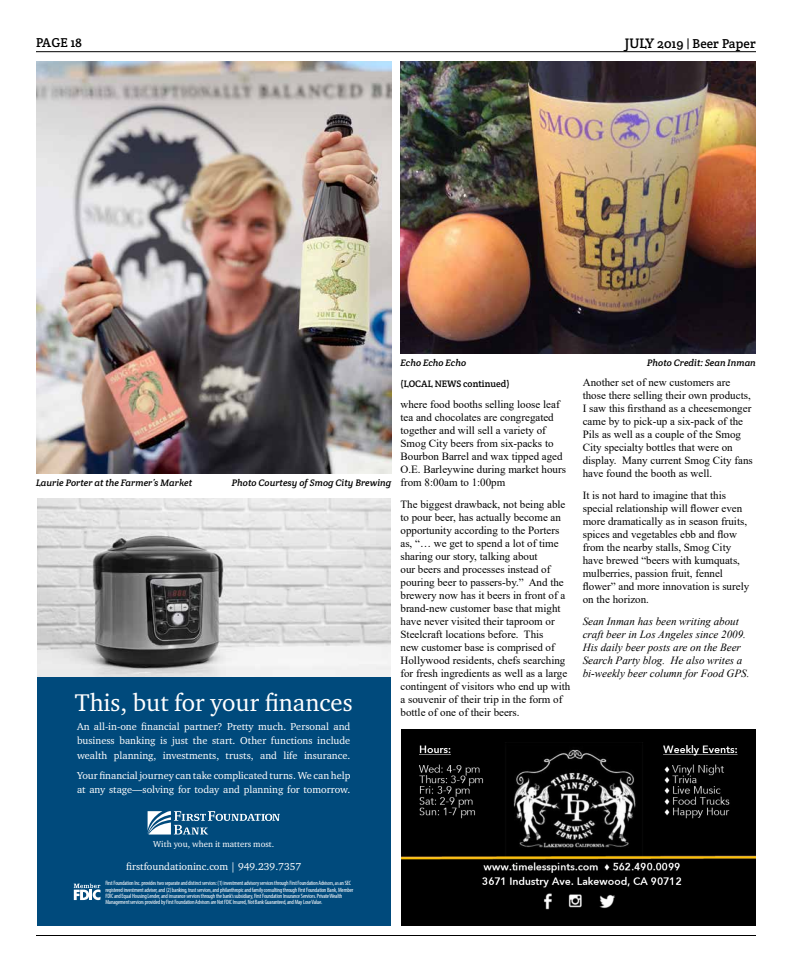
<style>
.page{position:relative;width:792px;height:972px;background:#fff}
.page>*{position:absolute;margin:0;border:0;box-sizing:border-box;transform-origin:0 0}
.t1{font:24.8px "Charter ITC Pro";color:#fff}
.t2{font:13px "Crete Round";letter-spacing:.01em;color:#000}
.t3{font:11px/13px "Times New Roman";color:#000}
.t4{font:italic 11px/13px "Times New Roman";color:#000}
.t5{font:10.3px/14.5px "Charter ITC Pro";color:#fff;text-align:justify}
.t6{font:italic 9.5px "Crete Round";color:#000}
.t7{font:9.5px "Crete Round";color:#000}
.t8{font:8.8px "Charter ITC Pro";color:#fff}
.t9{font:condensed 6.2px/6.2px "Myriad Pro";letter-spacing:-.025em;color:#fff}
.s1{font-size:14px}
</style>
<div class="page">
<hr style="left:36px;top:51px;width:720px;height:1px;background:#000">
<hr style="left:36px;top:935px;width:720px;height:1px;background:#000">
<img style="left:36px;top:61px;width:356px;height:413px">
<img style="left:400px;top:61px;width:356px;height:293px">
<div style="left:401px;top:729px;width:355px;height:197px;background:#000"></div>
<img style="left:401px;top:742px;width:354px;height:168px">
<img style="left:37px;top:498px;width:353px;height:179px">
<div style="left:37px;top:677px;width:353px;height:249px;background:#004a7c"></div>
<svg style="left:148px;top:811px;width:132px;height:24px"></svg>
<svg style="left:74px;top:884px;width:26px;height:16px"></svg>
<p class="t2" style="left:36px;top:35px;width:48px">PAGE 18</p>
<p class="t2" style="left:625px;top:36px;width:133px"><span class="s1">JULY</span> 2019 | Beer Paper</p>
<p class="t6" style="left:36px;top:477px;width:158px">Laurie Porter at the Farmer’s Market</p>
<p class="t6" style="left:232px;top:477px;width:161px">Photo Courtesy of Smog City Brewing</p>
<h1 class="t1" style="left:75px;top:687px;width:279px">This, but for your finances</h1>
<p class="t5" style="left:77px;top:719px;width:275px">An all-in-one financial partner? Pretty much. Personal and business banking is just the start. Other functions include wealth planning, investments, trusts, and life insurance.</p>
<p class="t5" style="left:77px;top:768px;width:275px">Your financial journey can take complicated turns. We can help at any stage—solving for today and planning for tomorrow.</p>
<p class="t6" style="left:401px;top:357px;width:67px">Echo Echo Echo</p>
<p class="t6" style="left:647px;top:357px;width:110px">Photo Credit: Sean Inman</p>
<p class="t7" style="left:400px;top:378px;width:111px">(LOCAL NEWS continued)</p>
<p class="t3" style="left:400px;top:398px;width:167px">where food booths selling loose leaf tea and chocolates are congregated together and will sell a variety of Smog City beers from six-packs to Bourbon Barrel and wax tipped aged O.E. Barleywine during market hours from 8:00am to 1:00pm</p>
<p class="t3" style="left:400px;top:498px;width:171px">The biggest drawback, not being able to pour beer, has actually become an opportunity according to the Porters as, “… we get to spend a lot of time sharing our story, talking about<br>our beers and processes instead of pouring beer to passers-by.” And the brewery now has it beers in front of a brand-new customer base that might have never visited their taproom or Steelcraft locations before. This<br>new customer base is comprised of Hollywood residents, chefs searching for fresh ingredients as well as a large contingent of visitors who end up with a souvenir of their trip in the form of bottle of one of their beers.</p>
<p class="t3" style="left:583px;top:375px;width:172px">Another set of new customers are those there selling their own products, I saw this firsthand as a cheesemonger came by to pick-up a six-pack of the Pils as well as a couple of the Smog City specialty bottles that were on display. Many current Smog City fans have found the booth as well.</p>
<p class="t3" style="left:583px;top:488px;width:168px">It is not hard to imagine that this special relationship will flower even more dramatically as in season fruits, spices and vegetables ebb and flow from the nearby stalls, Smog City have brewed “beers with kumquats, mulberries, passion fruit, fennel flower” and more innovation is surely on the horizon.</p>
<p class="t4" style="left:583px;top:614px;width:168px">Sean Inman has been writing about craft beer in Los Angeles since 2009.<br>His daily beer posts are on the Beer Search Party blog. He also writes a bi-weekly beer column for Food GPS.</p>
<p class="t8" style="left:153px;top:839px;width:123px">With you, when it matters most.</p>
<p class="t5" style="left:126px;top:859px;width:176px">firstfoundationinc.com | 949.239.7357</p>
<p class="t9" style="left:105px;top:880px;width:249px">First Foundation Inc. provides two separate and distinct services: (1) investment advisory services through First Foundation Advisors, as an SEC registered investment adviser, and (2) banking, trust services, and philanthropic and family consulting through First Foundation Bank, Member FDIC and Equal Housing Lender, and insurance services through the bank’s subsidiary, First Foundation Insurance Services. Private Wealth Management services provided by First Foundation Advisors are Not FDIC Insured, Not Bank Guaranteed, and May Lose Value.</p>
</div>
